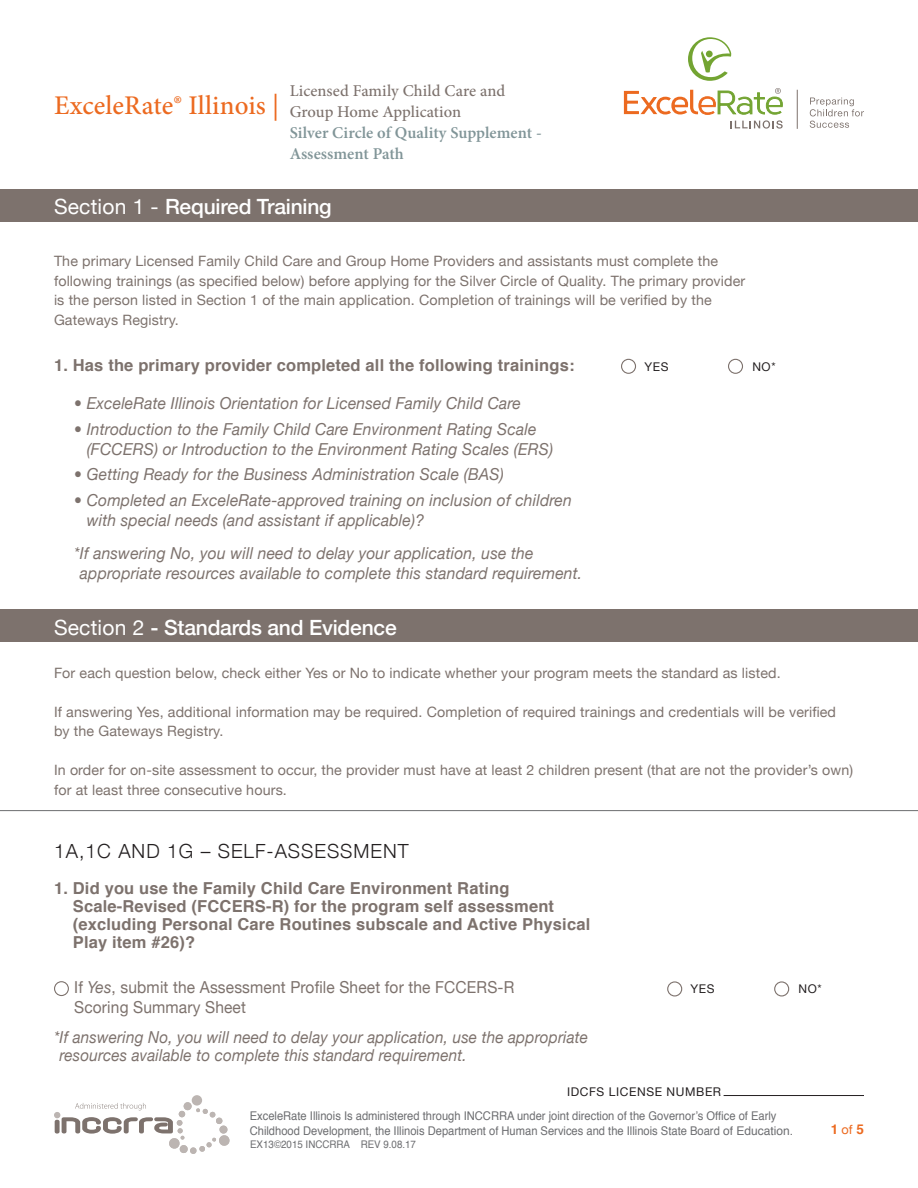
<style>
.page{position:relative;width:918px;height:1188px;background:#fff}
.page>*{position:absolute;margin:0;border:0;box-sizing:border-box;transform-origin:0 0}
.t1{font:500 27px "Minion Pro";letter-spacing:.005em;color:#ec6a20}
.t2{font:500 21px "Helvetica Neue";letter-spacing:-.01em;color:#fff}
.t3{font:300 19.5px "Helvetica Neue";letter-spacing:.05em;color:#231f20}
.t4{font:italic 16.5px/19.8px "Helvetica Neue";letter-spacing:.01em;color:#7d726d;scale:.95 1}
.t5{font:700 16.5px/18px "Helvetica";letter-spacing:.01em;color:#7d726d}
.t6{font:italic 16.5px/18px "Helvetica Neue";letter-spacing:.01em;color:#7d726d;scale:.93 1}
.t7{font:16.5px "Helvetica Neue";letter-spacing:.01em;color:#7d726d;scale:.94 1}
.t8{font:500 16.5px/21px "Minion Pro";color:#7d726d}
.t9{font:600 16.5px/21px "Minion Pro";color:#819598}
.t10{font:14.25px/19.5px "Helvetica Neue";letter-spacing:.01em;color:#7d726d}
.t11{font:700 13.5px "Helvetica";color:#ec6a20}
.t12{font:12px/15px "Helvetica";color:#6c6d70;scale:.93 1}
.t13{font:12px "Helvetica Neue";letter-spacing:.05em;color:#231f20}
.t14{font:10.5px "Helvetica";color:#6c6d70;scale:.93 1}
.s1{font-weight:400}
.s2{font-style:italic}
.s3{font-family:"Helvetica Neue";font-weight:400;font-size:12.75px}
</style>
<div class="page">
<div style="left:192px;top:1095px;width:10px;height:11px;background:#bcb5b2;border-radius:50%"></div>
<svg style="left:54px;top:1103px;width:176px;height:51px"></svg>
<hr style="left:724px;top:1095px;width:140px;height:1px;background:#231f20">
<svg style="left:810px;top:98px;width:54px;height:30px"></svg>
<hr style="left:797px;top:90px;width:1px;height:39px;background:#7d726d">
<svg style="left:688px;top:37px;width:43px;height:44px"></svg>
<svg style="left:624px;top:88px;width:159px;height:41px"></svg>
<div style="left:0;top:609px;width:918px;height:32px;background:#7d726d"></div>
<div style="left:728px;top:359px;width:15px;height:15px;border:1px solid #7d726d;border-radius:50%"></div>
<div style="left:621px;top:359px;width:15px;height:15px;border:1px solid #7d726d;border-radius:50%"></div>
<div style="left:0;top:189px;width:918px;height:32px;background:#7d726d"></div>
<hr style="left:0;top:810px;width:918px;height:1px;background:#6c6d70">
<div style="left:774px;top:981px;width:15px;height:16px;border:1px solid #7d726d;border-radius:50%"></div>
<div style="left:667px;top:981px;width:15px;height:16px;border:1px solid #7d726d;border-radius:50%"></div>
<div style="left:54px;top:981px;width:15px;height:15px;border:1px solid #7d726d;border-radius:50%"></div>
<h1 class="t1" style="left:54px;top:87px;width:227px">ExceleRate® Illinois <span class="s1">|</span></h1>
<p class="t8" style="left:290px;top:80px;width:217px">Licensed Family Child Care and<br>Group Home Application</p>
<p class="t9" style="left:290px;top:122px;width:254px">Silver Circle of Quality Supplement -<br>Assessment Path</p>
<p class="t2" style="left:54px;top:189px;width:279px"><span class="s1">Section 1 -</span> Required Training</p>
<p class="t10" style="left:54px;top:252px;width:693px">The primary Licensed Family Child Care and Group Home Providers and assistants must complete the following trainings (as specified below) before applying for the Silver Circle of Quality. The primary provider is the person listed in Section 1 of the main application. Completion of trainings will be verified by the Gateways Registry.</p>
<p class="t5" style="left:54px;top:357px;width:522px">1. Has the primary provider completed all the following trainings:</p>
<p class="t4" style="left:74px;top:394px;width:472px">• ExceleRate Illinois Orientation for Licensed Family Child Care</p>
<p class="t4" style="left:87px;top:420px;width:492px;text-indent:-13px">• Introduction to the Family Child Care Environment Rating Scale (FCCERS) or Introduction to the Environment Rating Scales (ERS)</p>
<p class="t4" style="left:74px;top:466px;width:454px">• Getting Ready for the Business Administration Scale (BAS)</p>
<p class="t4" style="left:87px;top:491px;width:512px;text-indent:-13px">• Completed an ExceleRate-approved training on inclusion of children with special needs (and assistant if applicable)?</p>
<p class="t4" style="left:80px;top:545px;width:530px;text-indent:-6px">*If answering No, you will need to delay your application, use the appropriate resources available to complete this standard requirement.</p>
<p class="t13" style="left:644px;top:358px;width:26px">YES</p>
<p class="t13" style="left:752px;top:358px;width:25px">NO*</p>
<p class="t2" style="left:54px;top:611px;width:344px"><span class="s1">Section 2</span> - Standards and Evidence</p>
<p class="t10" style="left:54px;top:664px;width:728px">For each question below, check either Yes or No to indicate whether your program meets the standard as listed.</p>
<p class="t10" style="left:54px;top:703px;width:784px">If answering Yes, additional information may be required. Completion of required trainings and credentials will be verified</p>
<p class="t10" style="left:54px;top:722px;width:171px">by the Gateways Registry.</p>
<p class="t10" style="left:54px;top:761px;width:801px">In order for on-site assessment to occur, the provider must have at least 2 children present (that are not the provider’s own) for at least three consecutive hours.</p>
<p class="t3" style="left:54px;top:836px;width:356px">1A,1C AND 1G – SELF-ASSESSMENT</p>
<p class="t5" style="left:73px;top:880px;width:519px;text-indent:-19px">1. Did you use the Family Child Care Environment Rating Scale-Revised (FCCERS-R) for the program self assessment (excluding Personal Care Routines subscale and Active Physical Play item #26)?</p>
<p class="t7" style="left:74px;top:976px;width:470px">If <span class="s2">Yes</span>, submit the Assessment Profile Sheet for the FCCERS-R</p>
<p class="t7" style="left:74px;top:995px;width:184px">Scoring Summary Sheet</p>
<p class="t6" style="left:60px;top:1029px;width:570px;text-indent:-6px">*If answering No, you will need to delay your application, use the appropriate resources available to complete this standard requirement.</p>
<p class="t13" style="left:691px;top:980px;width:26px">YES</p>
<p class="t13" style="left:799px;top:980px;width:25px">NO*</p>
<p class="t13" style="left:567px;top:1083px;width:156px">IDCFS LICENSE NUMBER</p>
<p class="t12" style="left:250px;top:1109px;width:586px">ExceleRate Illinois Is administered through INCCRRA under joint direction of the Governor’s Office of Early<br>Childhood Development, the Illinois Department of Human Services and the Illinois State Board of Education.</p>
<p class="t14" style="left:250px;top:1136px;width:180px">EX13©2015 INCCRRA REV 9.08.17</p>
<p class="t11" style="left:831px;top:1118px;width:35px">1 <span class="s3">of</span> 5</p>
</div>
